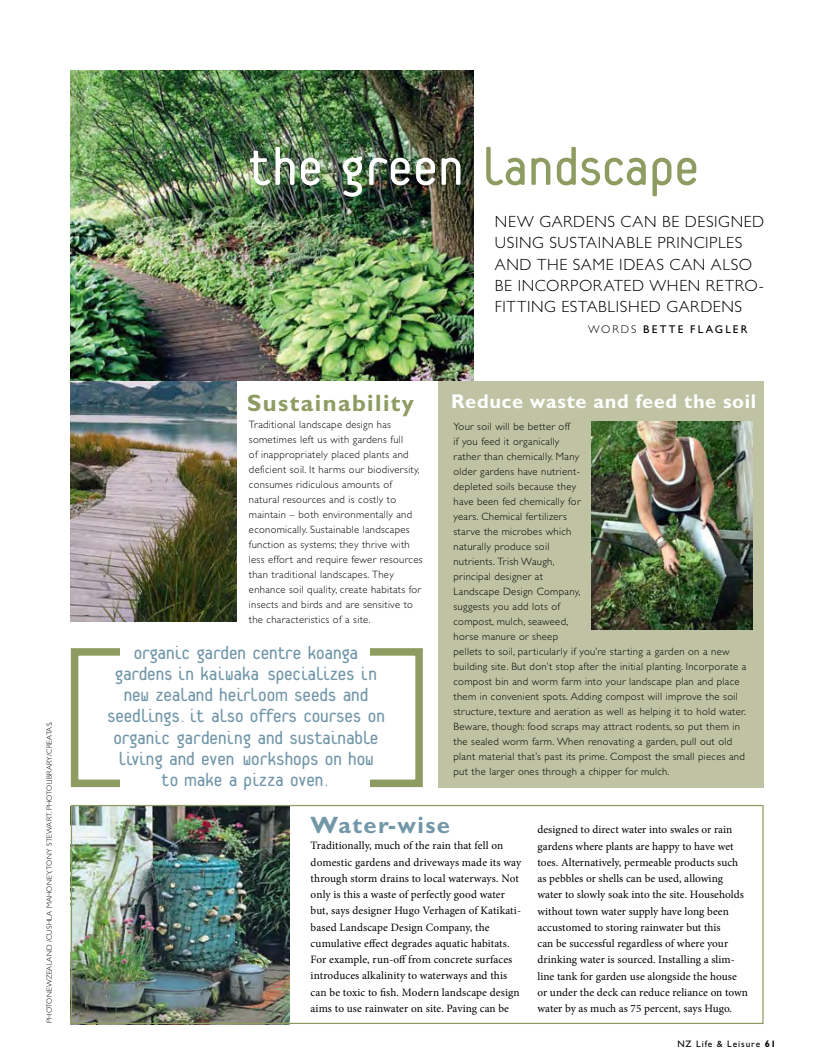
<style>
.page{position:relative;width:815px;height:1063px;background:#fff}
.page>*{position:absolute;margin:0;border:0;box-sizing:border-box;transform-origin:0 0}
.t1{font:57.5px "Platelet";letter-spacing:-.03em;color:#8e9b61}
.t2{font:700 23.75px "Gill Sans";letter-spacing:.06em;color:#8e9b61}
.t3{font:700 23.75px "Gill Sans";letter-spacing:.06em;color:#7297a9}
.t4{font:20px/21.2px "Platelet";letter-spacing:-.045em;color:#7297a9;text-align:center}
.t5{font:700 20px "Gill Sans";letter-spacing:.03em;color:#fff}
.t6{font:300 16.25px/21.2px "Gill Sans";letter-spacing:.04em;color:#000}
.t7{font:11.25px/16.2px "Minion Pro";letter-spacing:.005em;color:#000}
.t8{font:11.25px "Gill Sans";letter-spacing:.195em;color:#000}
.t9{font:300 10.62px/15px "Gill Sans";letter-spacing:.03em;color:#000}
.t10{font:9.38px "Gill Sans";letter-spacing:.1em;color:#000}
.t11{font:300 7.5px "Gill Sans";letter-spacing:.03em;color:#000}
.s1{color:#fff}
.s2{font-weight:300}
.s3{font-family:"Trebuchet MS";font-size:17.5px}
.s4{font-weight:700}
</style>
<div class="page">
<div style="left:438px;top:381px;width:326px;height:406px;background:#bfc3a3"></div>
<img style="left:71px;top:381px;width:166px;height:240px">
<img style="left:73px;top:807px;width:216px;height:215px">
<div style="left:71px;top:648px;width:352px;height:139px;border:8px solid #8e9b61"></div>
<div style="left:120px;top:636px;width:250px;height:154px;background:#fff"></div>
<img style="left:71px;top:71px;width:402px;height:310px">
<img style="left:592px;top:422px;width:160px;height:207px">
<div style="left:71px;top:805px;width:693px;height:219px;border:1px solid #8e9b61"></div>
<p class="t11" style="left:45px;top:1023px;width:303px;rotate:-90deg">Photon ewzealan d /Cushla Mahon ey, Tony Stewart. Photolibrary/Creatas.</p>
<h1 class="t1" style="left:247px;top:145px;width:455px"><span class="s1">the green</span> landscape</h1>
<h2 class="t2" style="left:247px;top:389px;width:168px">Sustainability</h2>
<h3 class="t6" style="left:495px;top:211px;width:271px">New gardens can be design ed usin g sustainable prin ciples an d the same ideas can also be in corporated when retro&shy;fittin g established garden s</h3>
<p class="t8" style="left:588px;top:322px;width:161px"><span class="s2">words</span> bette Fl agl er</p>
<h3 class="t5" style="left:451px;top:390px;width:306px">Reduce waste and feed the soil</h3>
<p class="t9" style="left:249px;top:418px;width:175px">Traditional landscape design has sometimes left us with gardens full<br>of inappropriately placed plants and deficient soil. It harms our biodiversity, consumes ridiculous amounts of natural resources and is costly to maintain – both environmentally and economically. Sustainable landscapes function as systems; they thrive with less effort and require fewer resources than traditional landscapes. They enhance soil quality, create habitats for insects and birds and are sensitive to the characteristics of a site.</p>
<p class="t9" style="left:454px;top:419px;width:294px">Your soil will be better off<br>if you feed it organically<br>rather than chemically. M any<br>older gardens have nutrient-<br>depleted soils because they<br>have been fed chemically for<br>years. Chemical fertilizers<br>starve the microbes which<br>naturally produce soil<br>nutrients. Trish Waugh,<br>principal designer at<br>Landscape Design Company,<br>suggests you add lots of<br>compost, mulch, seaweed,<br>horse manure or sheep<br>pellets to soil, particularly if you’re starting a garden on a new building site. But don’t stop after the initial planting. I ncorporate a compost bin and worm farm into your landscape plan and place them in convenient spots. Adding compost will improve the soil structure, texture and aeration as well as helping it to hold water.<br>Beware, though: food scraps may attract rodents, so put them in the sealed worm farm. When renovating a garden, pull out old plant material that’s past its prime. Compost the small pieces and put the larger ones through a chipper for mulch.</p>
<h3 class="t4" style="left:107px;top:643px;width:280px">Organic garden centre koanga gardens in kaiwaka specializes in new zealand heirloo<span class="s3">m</span> seeds and seedlings.it also offers courses on organic gardening and sustaina∫le living and even workshops on how to <span class="s3">m</span>ake a pizza oven.</h3>
<h2 class="t3" style="left:311px;top:811px;width:141px">Water-wise</h2>
<p class="t7" style="left:311px;top:838px;width:212px">Traditionally, much of the rain that fell on domestic gardens and driveways made its way through storm drains to local waterways. Not only is this a waste of perfectly good water but, says designer Hugo Verhagen of Katikati&shy;based Landscape Design Company, the cumulative effect degrades aquatic habitats.<br>For example, run-off from concrete surfaces introduces alkalinity to waterways and this can be toxic to fish. Modern landscape design aims to use rainwater on site. Paving can be</p>
<p class="t7" style="left:537px;top:822px;width:212px">designed to direct water into swales or rain gardens where plants are happy to have wet toes. Alternatively, permeable products such as pebbles or shells can be used, allowing water to slowly soak into the site. Households without town water supply have long been accustomed to storing rainwater but this<br>can be successful regardless of where your drinking water is sourced. Installing a slim&shy;line tank for garden use alongside the house or under the deck can reduce reliance on town water by as much as 75 percent, says Hugo.</p>
<p class="t10" style="left:677px;top:1038px;width:100px">NZ Life &amp; Leisure <span class="s4">61</span></p>
</div>
